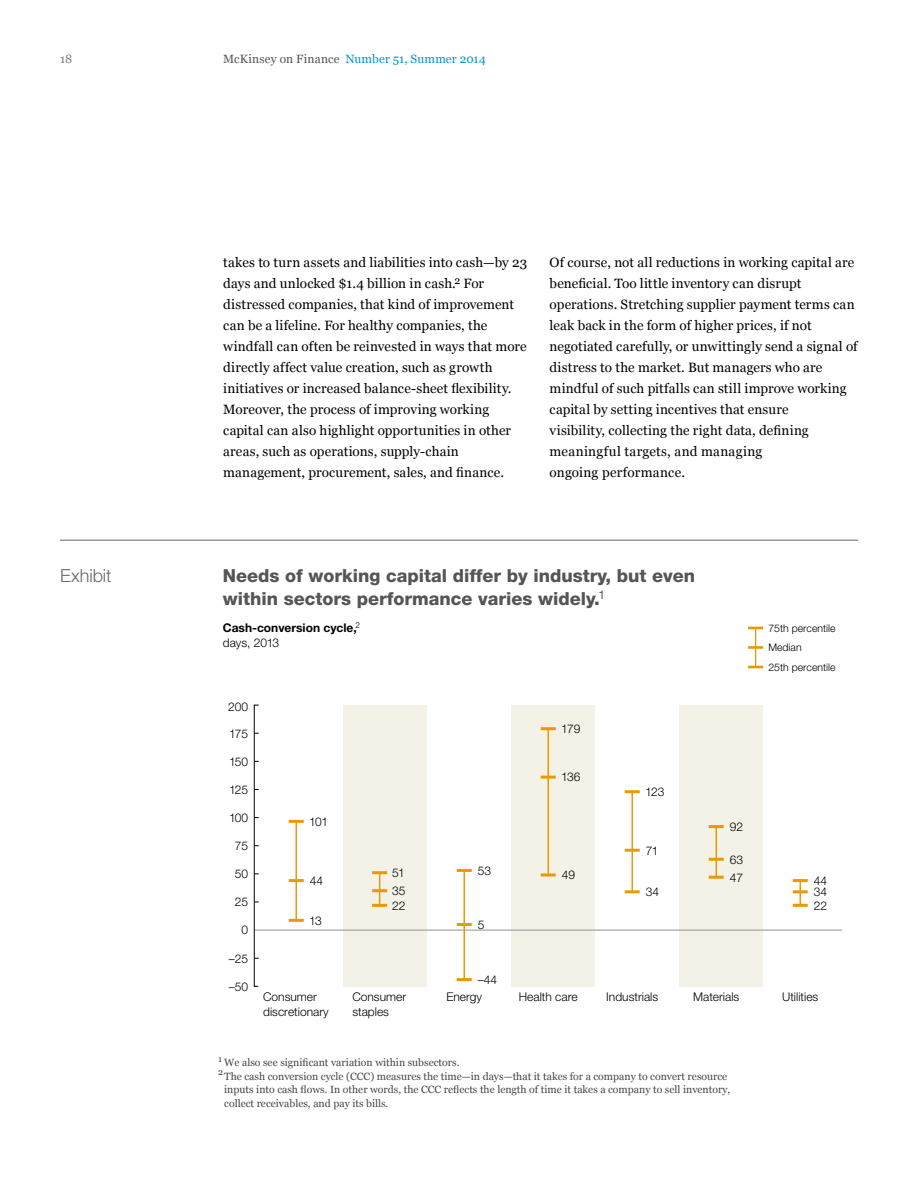
<style>
.page{position:relative;width:918px;height:1188px;background:#fff}
.page>*{position:absolute;margin:0;border:0;box-sizing:border-box;transform-origin:0 0}
.t1{font:800 18px/22.5px "Helvetica Neue LT Std";color:#555}
.t2{font:300 18px "Helvetica Neue LT Std";color:#686767}
.t3{font:800 15px/21px "Helvetica Neue LT Std";color:#000}
.t4{font:13.5px/21px "Georgia";letter-spacing:.01em;color:#000}
.t5{font:300 12px/15px "Helvetica Neue LT Std";color:#000}
.t6{font:12px "Georgia";letter-spacing:.01em;color:#0094d0}
.t7{font:700 12px/15px "Helvetica Neue LT Std";color:#000}
.t8{font:12px "Georgia";color:#7d7c7c}
.t9{font:10.5px "Georgia";color:#464646}
.t10{font:300 10.5px "Helvetica Neue LT Std";color:#000}
.s1{color:#555454}
.s2{font-weight:300}
</style>
<div class="page">
<hr style="left:60px;top:540px;width:798px;height:1px;background:#686767">
<div style="left:511px;top:705px;width:84px;height:281px;background:#f4f2e7"></div>
<div style="left:679px;top:705px;width:84px;height:281px;background:#f4f2e7"></div>
<div style="left:343px;top:705px;width:84px;height:281px;background:#f4f2e7"></div>
<hr style="left:254px;top:930px;width:588px;height:1px;background:#929192">
<hr style="left:296px;top:821px;width:1px;height:99px;background:#eb9900">
<hr style="left:289px;top:919px;width:15px;height:3px;background:#eb9900">
<hr style="left:289px;top:820px;width:15px;height:3px;background:#eb9900">
<hr style="left:289px;top:879px;width:15px;height:3px;background:#eb9900">
<hr style="left:464px;top:870px;width:1px;height:110px;background:#eb9900">
<hr style="left:457px;top:978px;width:15px;height:3px;background:#eb9900">
<hr style="left:457px;top:923px;width:15px;height:3px;background:#eb9900">
<hr style="left:457px;top:869px;width:15px;height:3px;background:#eb9900">
<hr style="left:548px;top:729px;width:1px;height:146px;background:#eb9900">
<hr style="left:541px;top:873px;width:15px;height:3px;background:#eb9900">
<hr style="left:541px;top:776px;width:15px;height:3px;background:#eb9900">
<hr style="left:541px;top:727px;width:15px;height:3px;background:#eb9900">
<hr style="left:632px;top:792px;width:1px;height:100px;background:#eb9900">
<hr style="left:625px;top:890px;width:15px;height:3px;background:#eb9900">
<hr style="left:625px;top:849px;width:15px;height:3px;background:#eb9900">
<hr style="left:625px;top:790px;width:15px;height:3px;background:#eb9900">
<hr style="left:716px;top:827px;width:1px;height:50px;background:#eb9900">
<hr style="left:709px;top:876px;width:15px;height:3px;background:#eb9900">
<hr style="left:709px;top:858px;width:15px;height:3px;background:#eb9900">
<hr style="left:709px;top:825px;width:15px;height:3px;background:#eb9900">
<svg style="left:800px;top:882px;width:1px;height:22px"></svg>
<hr style="left:793px;top:904px;width:15px;height:3px;background:#eb9900">
<hr style="left:793px;top:890px;width:15px;height:3px;background:#eb9900">
<hr style="left:793px;top:879px;width:15px;height:3px;background:#eb9900">
<hr style="left:379px;top:873px;width:1px;height:32px;background:#eb9900">
<hr style="left:372px;top:904px;width:15px;height:3px;background:#eb9900">
<hr style="left:372px;top:889px;width:15px;height:3px;background:#eb9900">
<hr style="left:372px;top:871px;width:15px;height:3px;background:#eb9900">
<hr style="left:755px;top:628px;width:1px;height:39px;background:#eb9900">
<svg style="left:748px;top:666px;width:15px;height:2px"></svg>
<hr style="left:748px;top:646px;width:15px;height:3px;background:#eb9900">
<svg style="left:748px;top:627px;width:15px;height:2px"></svg>
<svg style="left:254px;top:705px;width:5px;height:282px"></svg>
<p class="t8" style="left:60px;top:52px;width:14px">18</p>
<p class="t6" style="left:223px;top:52px;width:264px"><span class="s1">McKinsey on Finance</span> Number 51, Summer 2014</p>
<p class="t4" style="left:223px;top:252px;width:306px">takes to turn assets and liabilities into cash—by 23 days and unlocked $1.4 billion in cash.<sup>2</sup> For distressed companies, that kind of improvement can be a lifeline. For healthy companies, the windfall can often be reinvested in ways that more directly affect value creation, such as growth initiatives or increased balance-sheet flexibility.<br>Moreover, the process of improving working capital can also highlight opportunities in other areas, such as operations, supply-chain management, procurement, sales, and finance.</p>
<p class="t4" style="left:550px;top:252px;width:310px">Of course, not all reductions in working capital are beneficial. Too little inventory can disrupt operations. Stretching supplier payment terms can leak back in the form of higher prices, if not negotiated carefully, or unwittingly send a signal of distress to the market. But managers who are mindful of such pitfalls can still improve working capital by setting incentives that ensure<br>visibility, collecting the right data, defining meaningful targets, and managing<br>ongoing performance.</p>
<p class="t3" style="left:223px;top:395px;width:118px">MoF 51 2014<br>Working capital<br>Exhibit 1 of 1</p>
<h1 class="t2" style="left:60px;top:565px;width:53px">Exhibit</h1>
<h1 class="t1" style="left:223px;top:564px;width:474px">Needs of working capital differ by industry, but even within sectors performance varies widely.<sup>1</sup></h1>
<p class="t7" style="left:223px;top:620px;width:139px">Cash-conversion cycle,<sup>2 </sup><span class="s2">days, 2013</span></p>
<p class="t5" style="left:228px;top:699px;width:22px">200</p>
<p class="t5" style="left:229px;top:725px;width:21px">175</p>
<p class="t5" style="left:229px;top:754px;width:21px">150</p>
<p class="t5" style="left:229px;top:782px;width:21px">125</p>
<p class="t5" style="left:229px;top:810px;width:21px">100</p>
<p class="t5" style="left:235px;top:838px;width:15px">75</p>
<p class="t5" style="left:235px;top:866px;width:15px">50</p>
<p class="t5" style="left:235px;top:894px;width:15px">25</p>
<p class="t5" style="left:242px;top:922px;width:8px">0</p>
<p class="t5" style="left:309px;top:814px;width:20px">101</p>
<p class="t5" style="left:310px;top:873px;width:15px">44</p>
<p class="t5" style="left:309px;top:913px;width:14px">13</p>
<p class="t5" style="left:392px;top:863px;width:15px;line-height:18px">51<br>35</p>
<p class="t5" style="left:392px;top:898px;width:15px">22</p>
<p class="t5" style="left:478px;top:863px;width:15px">53</p>
<p class="t5" style="left:478px;top:917px;width:8px">5</p>
<p class="t5" style="left:561px;top:721px;width:21px">179</p>
<p class="t5" style="left:561px;top:769px;width:21px">136</p>
<p class="t5" style="left:562px;top:867px;width:15px">49</p>
<p class="t5" style="left:645px;top:784px;width:21px">123</p>
<p class="t5" style="left:646px;top:842px;width:14px">71</p>
<p class="t5" style="left:646px;top:884px;width:15px">34</p>
<p class="t10" style="left:768px;top:622px;width:69px">75th percentile</p>
<p class="t10" style="left:768px;top:661px;width:69px">25th percentile</p>
<p class="t10" style="left:768px;top:641px;width:35px">Median</p>
<p class="t5" style="left:730px;top:819px;width:15px">92</p>
<p class="t5" style="left:730px;top:850px;width:15px;line-height:18px">63<br>47</p>
<p class="t5" style="left:814px;top:875px;width:15px;line-height:11.2px">44<br>34</p>
<p class="t5" style="left:814px;top:898px;width:15px">22</p>
<p class="t5" style="left:229px;top:950px;width:21px">–25</p>
<p class="t5" style="left:229px;top:979px;width:21px">–50</p>
<p class="t5" style="left:263px;top:989px;width:67px">Consumer discretionary</p>
<p class="t5" style="left:478px;top:972px;width:21px">–44</p>
<p class="t5" style="left:352px;top:989px;width:55px">Consumer staples</p>
<p class="t5" style="left:446px;top:989px;width:37px">Energy</p>
<p class="t5" style="left:519px;top:989px;width:60px">Health care</p>
<p class="t5" style="left:606px;top:989px;width:53px">Industrials</p>
<p class="t5" style="left:693px;top:989px;width:48px">Materials</p>
<p class="t5" style="left:782px;top:989px;width:38px">Utilities</p>
<p class="t9" style="left:218px;top:1055px;width:243px"><sup>1</sup> We also see significant variation within subsectors.</p>
<p class="t9" style="left:218px;top:1069px;width:511px"><sup>2</sup> The cash conversion cycle (CCC) measures the time—in days—that it takes for a company to convert resource</p>
<p class="t9" style="left:224px;top:1082px;width:508px">inputs into cash flows. In other words, the CCC reflects the length of time it takes a company to sell inventory,</p>
<p class="t9" style="left:224px;top:1096px;width:166px">collect receivables, and pay its bills.</p>
</div>
